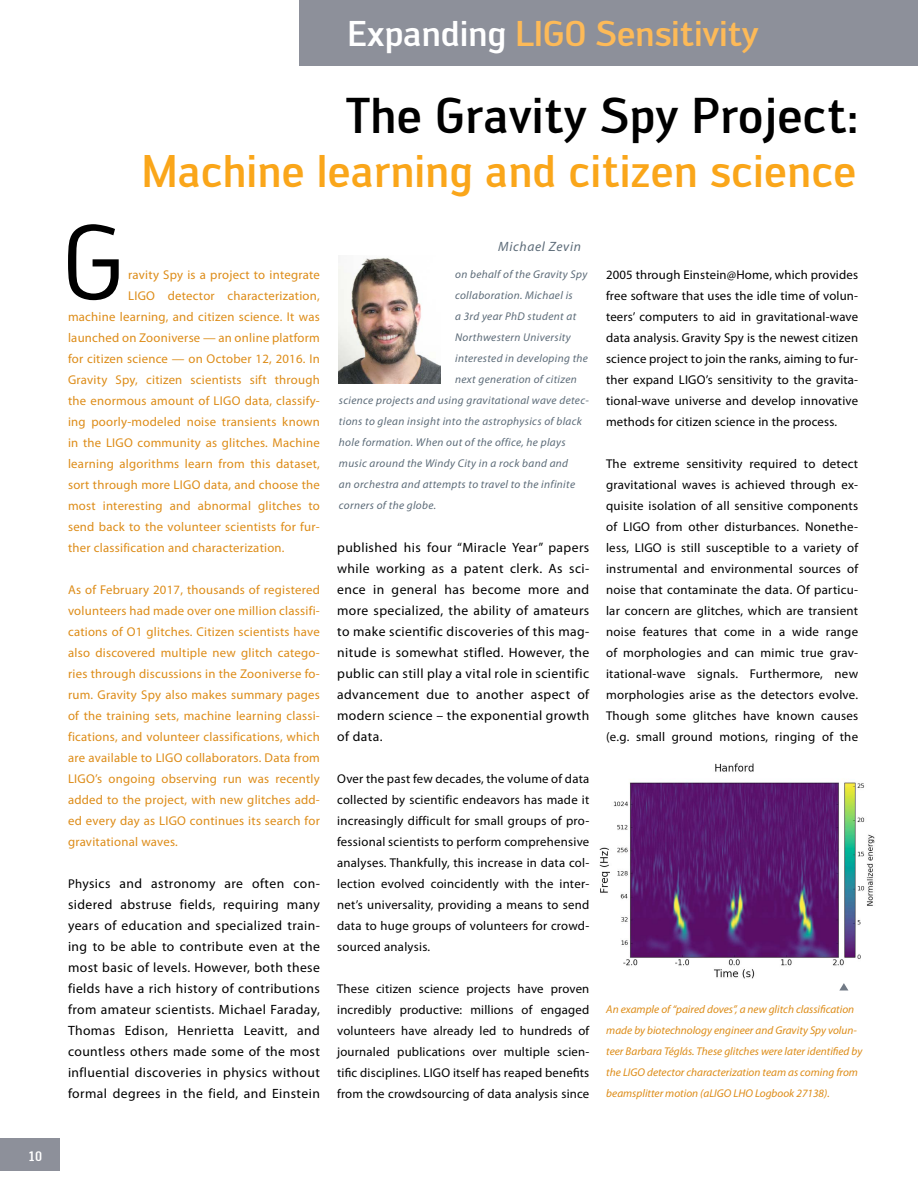
<style>
.page{position:relative;width:918px;height:1188px;background:#fff}
.page>*{position:absolute;margin:0;border:0;box-sizing:border-box;transform-origin:0 0}
.t1{font:104.85px "Engel";color:#000}
.t2{font:500 49.5px "Engel";color:#000;scale:.95 1}
.t3{font:500 45px "Engel";color:#faa61a;scale:.95 1}
.t4{font:500 35.25px "Engel";letter-spacing:-.01em;color:#fdba58}
.t5{font:13.5px/21px "Myriad Pro";letter-spacing:.03em;color:#000;text-align:justify}
.t6{font:italic 13.5px "Myriad Pro";letter-spacing:.05em;color:#5c6b78}
.t7{font:500 13.5px "Engel";color:#fff}
.t8{font:12.75px/21px "Myriad Pro";letter-spacing:.015em;color:#000;text-align:justify}
.t9{font:12.75px/21px "Myriad Pro";letter-spacing:.02em;color:#dd8c18;text-align:justify}
.t10{font:italic 11.25px "Myriad Pro";letter-spacing:.03em;color:#5c6b78}
.t11{font:italic 11.25px/21px "Myriad Pro";color:#dd8c18}
.s1{color:#fff}
.s2{font-size:12.75px}
</style>
<div class="page">
<div style="left:0;top:1138px;width:60px;height:33px;background:#8d909a"></div>
<div style="left:299px;top:0;width:619px;height:66px;background:#8d909a"></div>
<img style="left:339px;top:258px;width:102px;height:126px">
<img style="left:599px;top:763px;width:276px;height:215px">
<svg style="left:839px;top:983px;width:9px;height:7px"></svg>
<p class="t7" style="left:29px;top:1148px;width:15px">10</p>
<h3 class="t4" style="left:348px;top:13px;width:413px"><span class="s1">Expanding</span> LIGO Sensitivity</h3>
<h2 class="t2" style="left:346px;top:86px;width:542px">The Gravity Spy Project:</h2>
<h3 class="t3" style="left:142px;top:144px;width:754px">Machine learning and citizen science</h3>
<h1 class="t1" style="left:62px;top:203px;width:65px">G</h1>
<p class="t9" style="left:128px;top:264px;width:193px">ravity Spy is a project to integrate</p>
<p class="t9" style="left:128px;top:285px;width:193px">LIGO detector characterization,</p>
<p class="t9" style="left:68px;top:306px;width:253px">machine learning, and citizen science. It was</p>
<p class="t9" style="left:68px;top:327px;width:253px">launched on Zooniverse — an online platform</p>
<p class="t9" style="left:68px;top:348px;width:253px">for citizen science — on October 12, 2016. In</p>
<p class="t9" style="left:68px;top:369px;width:253px">Gravity Spy, citizen scientists sift through</p>
<p class="t9" style="left:68px;top:390px;width:253px">the enormous amount of LIGO data, classify-</p>
<p class="t9" style="left:68px;top:411px;width:253px">ing poorly-modeled noise transients known</p>
<p class="t9" style="left:68px;top:432px;width:253px">in the LIGO community as glitches. Machine</p>
<p class="t9" style="left:68px;top:453px;width:253px">learning algorithms learn from this dataset,</p>
<p class="t9" style="left:68px;top:474px;width:253px">sort through more LIGO data, and choose the</p>
<p class="t9" style="left:68px;top:495px;width:253px">most interesting and abnormal glitches to</p>
<p class="t9" style="left:68px;top:516px;width:253px">send back to the volunteer scientists for fur-</p>
<p class="t9" style="left:68px;top:537px;width:218px">ther classification and characterization.</p>
<p class="t9" style="left:68px;top:579px;width:253px">As of February 2017, thousands of registered volunteers had made over one million classifi&shy;cations of O1 glitches. Citizen scientists have also discovered multiple new glitch catego&shy;ries through discussions in the Zooniverse fo&shy;rum. Gravity Spy also makes summary pages of the training sets, machine learning classi&shy;fications, and volunteer classifications, which are available to LIGO collaborators. Data from LIGO’s ongoing observing run was recently added to the project, with new glitches add&shy;ed every day as LIGO continues its search for gravitational waves.</p>
<p class="t5" style="left:68px;top:873px;width:253px"><span class="s2">Ph</span>ysics and astronomy are often con&shy;sidered abstruse fields, requiring many years of education and specialized train&shy;ing to be able to contribute even at the most basic of levels. However, both these fields have a rich history of contributions from amateur scientists. Michael Faraday, Thomas Edison, Henrietta Leavitt, and countless others made some of the most influential discoveries in physics without formal degrees in the field, and Einstein</p>
<p class="t6" style="left:498px;top:238px;width:84px">Michael Zevin</p>
<p class="t10" style="left:455px;top:267px;width:134px">on behalf of the Gravity Spy</p>
<p class="t10" style="left:455px;top:288px;width:119px">collaboration. Michael is</p>
<p class="t10" style="left:455px;top:309px;width:123px">a 3rd year PhD student at</p>
<p class="t10" style="left:455px;top:330px;width:117px">Northwestern University</p>
<p class="t10" style="left:455px;top:351px;width:134px">interested in developing the</p>
<p class="t10" style="left:455px;top:372px;width:123px">next generation of citizen</p>
<p class="t10" style="left:339px;top:393px;width:251px">science projects and using gravitational wave detec-</p>
<p class="t10" style="left:339px;top:414px;width:245px">tions to glean insight into the astrophysics of black</p>
<p class="t10" style="left:339px;top:435px;width:228px">hole formation. When out of the office, he plays</p>
<p class="t10" style="left:339px;top:456px;width:231px">music around the Windy City in a rock band and</p>
<p class="t10" style="left:339px;top:477px;width:238px">an orchestra and attempts to travel to the infinite</p>
<p class="t10" style="left:339px;top:498px;width:99px">corners of the globe.</p>
<p class="t5" style="left:337px;top:537px;width:254px">published his four “Miracle Year” papers while working as a patent clerk. As sci&shy;ence in general has become more and more specialized, the ability of amateurs to make scientific discoveries of this mag&shy;nitude is somewhat stifled. However, the public can still play a vital role in scientific advancement due to another aspect of modern science – the exponential growth of data.</p>
<p class="t8" style="left:337px;top:768px;width:254px">Over the past few decades, the volume of data collected by scientific endeavors has made it increasingly difficult for small groups of pro&shy;fessional scientists to perform comprehensive analyses. Thankfully, this increase in data col&shy;lection evolved coincidently with the inter&shy;net’s universality, providing a means to send data to huge groups of volunteers for crowd&shy;sourced analysis.</p>
<p class="t8" style="left:337px;top:978px;width:254px">These citizen science projects have proven incredibly productive: millions of engaged volunteers have already led to hundreds of journaled publications over multiple scien&shy;tific disciplines. LIGO itself has reaped benefits from the crowdsourcing of data analysis since</p>
<p class="t8" style="left:606px;top:264px;width:254px">2005 through Einstein@Home, which provides free software that uses the idle time of volun&shy;teers’ computers to aid in gravitational-wave data analysis. Gravity Spy is the newest citizen science project to join the ranks, aiming to fur&shy;ther expand LIGO’s sensitivity to the gravita&shy;tional-wave universe and develop innovative methods for citizen science in the process.</p>
<p class="t8" style="left:606px;top:453px;width:254px">The extreme sensitivity required to detect gravitational waves is achieved through ex&shy;quisite isolation of all sensitive components of LIGO from other disturbances. Nonethe&shy;less, LIGO is still susceptible to a variety of instrumental and environmental sources of noise that contaminate the data. Of particu&shy;lar concern are glitches, which are transient noise features that come in a wide range of morphologies and can mimic true grav&shy;itational-wave signals. Furthermore, new morphologies arise as the detectors evolve.<br>Though some glitches have known causes (e.g. small ground motions, ringing of the</p>
<p class="t11" style="left:606px;top:998px;width:258px">An example of “paired doves’’, a new glitch classification made by biotechnology engineer and Gravity Spy volun&shy;teer Barbara Téglás. These glitches were later identified by the LIGO detector characterization team as coming from beamsplitter motion (aLIGO LHO Logbook 27138).</p>
</div>
